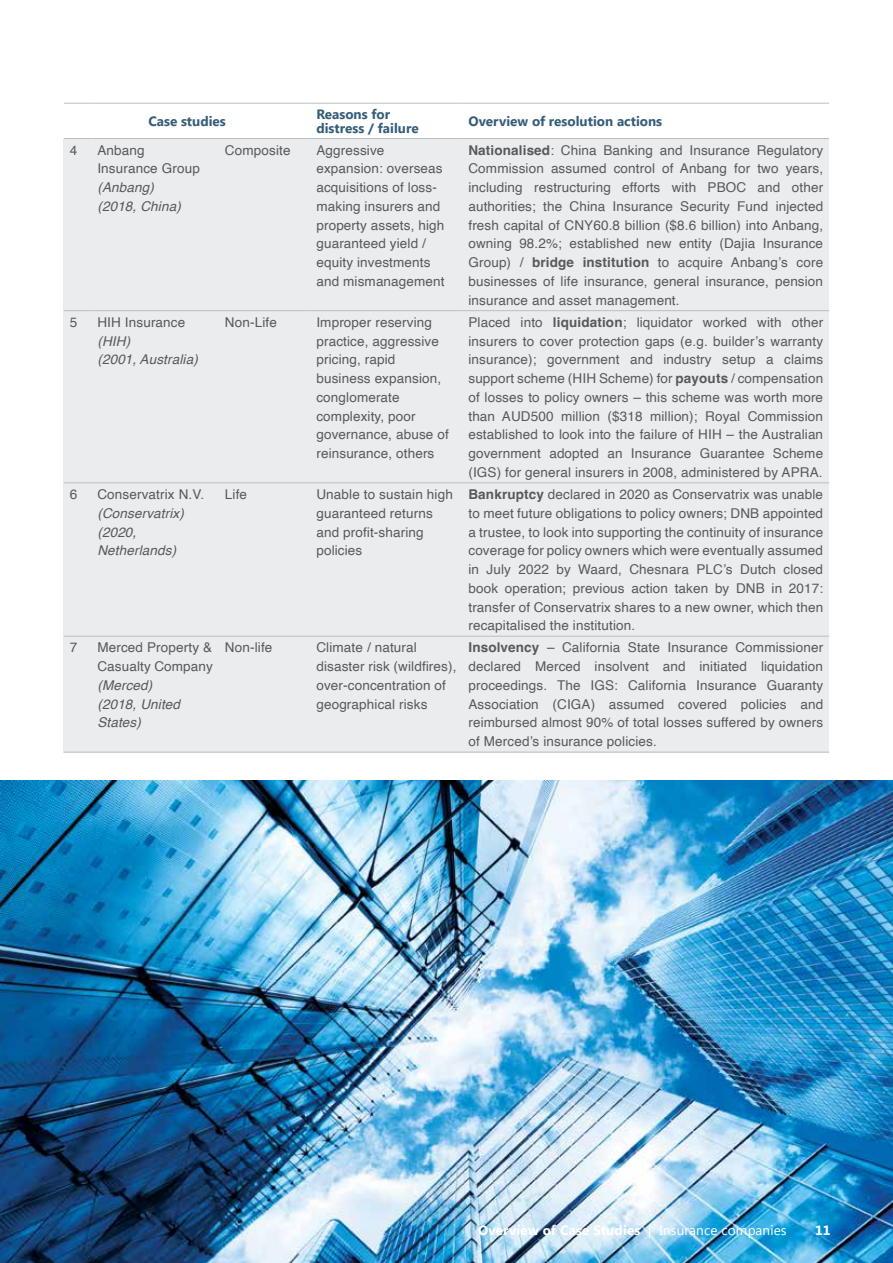
<style>
.page{position:relative;width:893px;height:1263px;background:#fff}
.page>*{position:absolute;margin:0;border:0;box-sizing:border-box;transform-origin:0 0}
.t1{font:13.5px/18.8px "Helvetica";letter-spacing:.01em;color:#58595b}
.t2{font:italic 13.5px/18.8px "Helvetica";letter-spacing:.01em;color:#58595b}
.t3{font:700 13.5px/13.5px "Segoe UI";color:#345d78}
.t4{font:700 13.5px "Segoe UI";letter-spacing:.01em;color:#fff}
.s1{font-weight:700}
.s2{font-weight:400}
</style>
<div class="page">
<div style="left:64px;top:139px;width:765px;height:613px;background:#eaeced"></div>
<svg style="left:64px;top:103px;width:27px;height:1px"></svg>
<hr style="left:91px;top:103px;width:128px;height:1px;background:#bcbec0">
<hr style="left:219px;top:103px;width:91px;height:1px;background:#bcbec0">
<hr style="left:310px;top:103px;width:152px;height:1px;background:#bcbec0">
<hr style="left:462px;top:103px;width:367px;height:1px;background:#bcbec0">
<hr style="left:462px;top:636px;width:367px;height:1px;background:#bcbec0">
<hr style="left:462px;top:752px;width:367px;height:1px;background:#bcbec0">
<hr style="left:91px;top:636px;width:128px;height:1px;background:#bcbec0">
<hr style="left:219px;top:636px;width:91px;height:1px;background:#bcbec0">
<hr style="left:310px;top:636px;width:152px;height:1px;background:#bcbec0">
<hr style="left:91px;top:752px;width:128px;height:1px;background:#bcbec0">
<hr style="left:219px;top:752px;width:91px;height:1px;background:#bcbec0">
<hr style="left:310px;top:752px;width:152px;height:1px;background:#bcbec0">
<svg style="left:64px;top:636px;width:27px;height:1px"></svg>
<svg style="left:64px;top:752px;width:27px;height:1px"></svg>
<svg style="left:64px;top:138px;width:27px;height:1px"></svg>
<hr style="left:91px;top:138px;width:128px;height:1px;background:#bcbec0">
<hr style="left:219px;top:138px;width:91px;height:1px;background:#bcbec0">
<hr style="left:310px;top:138px;width:152px;height:1px;background:#bcbec0">
<hr style="left:462px;top:138px;width:367px;height:1px;background:#bcbec0">
<svg style="left:64px;top:310px;width:27px;height:1px"></svg>
<hr style="left:91px;top:310px;width:128px;height:1px;background:#bcbec0">
<hr style="left:219px;top:310px;width:91px;height:1px;background:#bcbec0">
<hr style="left:310px;top:310px;width:152px;height:1px;background:#bcbec0">
<hr style="left:462px;top:310px;width:367px;height:1px;background:#bcbec0">
<svg style="left:64px;top:482px;width:27px;height:1px"></svg>
<hr style="left:91px;top:482px;width:128px;height:1px;background:#bcbec0">
<hr style="left:219px;top:482px;width:91px;height:1px;background:#bcbec0">
<hr style="left:310px;top:482px;width:152px;height:1px;background:#bcbec0">
<hr style="left:462px;top:482px;width:367px;height:1px;background:#bcbec0">
<img style="left:0;top:781px;width:893px;height:482px">
<p class="t3" style="left:148px;top:114px;width:79px">Case studies</p>
<p class="t3" style="left:316px;top:108px;width:104px">Reasons for distress / failure</p>
<p class="t3" style="left:468px;top:114px;width:195px">Overview of resolution actions</p>
<p class="t1" style="left:70px;top:141px;width:9px">4</p>
<p class="t1" style="left:97px;top:141px;width:104px">Anbang<br>Insurance Group</p>
<p class="t2" style="left:97px;top:178px;width:85px">(Anbang) (2018, China)</p>
<p class="t1" style="left:225px;top:141px;width:67px">Composite</p>
<p class="t1" style="left:316px;top:141px;width:130px">Aggressive expansion: overseas acquisitions of loss&shy;making insurers and property assets, high guaranteed yield / equity investments and mismanagement</p>
<p class="t1" style="left:468px;top:141px;width:356px;text-align:justify"><span class="s1">Nationalised</span>: China Banking and Insurance Regulatory Commission assumed control of Anbang for two years, including restructuring efforts with PBOC and other authorities; the China Insurance Security Fund injected fresh capital of CNY60.8 billion ($8.6 billion) into Anbang, owning 98.2%; established new entity (Dajia Insurance Group) / <span class="s1">bridge institution</span> to acquire Anbang’s core businesses of life insurance, general insurance, pension insurance and asset management.</p>
<p class="t1" style="left:70px;top:313px;width:9px">5</p>
<p class="t1" style="left:97px;top:313px;width:89px">HIH Insurance</p>
<p class="t2" style="left:97px;top:332px;width:102px">(HIH)<br>(2001, Australia)</p>
<p class="t1" style="left:225px;top:313px;width:53px">Non-Life</p>
<p class="t1" style="left:316px;top:313px;width:134px">Improper reserving practice, aggressive pricing, rapid business expansion, conglomerate complexity, poor governance, abuse of reinsurance, others</p>
<p class="t1" style="left:468px;top:313px;width:356px;text-align:justify">Placed into <span class="s1">liquidation</span>; liquidator worked with other insurers to cover protection gaps (e.g. builder’s warranty insurance); government and industry setup a claims support scheme (HIH Scheme) for <span class="s1">payouts</span> / compensation of losses to policy owners – this scheme was worth more than AUD500 million ($318 million); Royal Commission established to look into the failure of HIH – the Australian government adopted an Insurance Guarantee Scheme (IGS) for general insurers in 2008, administered by APRA.</p>
<p class="t1" style="left:70px;top:485px;width:9px">6</p>
<p class="t1" style="left:97px;top:485px;width:108px">Conservatrix N.V.</p>
<p class="t2" style="left:97px;top:504px;width:88px">(Conservatrix) (2020,<br>Netherlands)</p>
<p class="t1" style="left:225px;top:485px;width:24px">Life</p>
<p class="t1" style="left:316px;top:485px;width:138px">Unable to sustain high guaranteed returns and profit-sharing policies</p>
<p class="t1" style="left:468px;top:485px;width:356px;text-align:justify"><span class="s1">Bankruptcy</span> declared in 2020 as Conservatrix was unable to meet future obligations to policy owners; DNB appointed a trustee, to look into supporting the continuity of insurance coverage for policy owners which were eventually assumed in July 2022 by Waard, Chesnara PLC’s Dutch closed book operation; previous action taken by DNB in 2017: transfer of Conservatrix shares to a new owner, which then recapitalised the institution.</p>
<p class="t1" style="left:70px;top:639px;width:9px">7</p>
<p class="t1" style="left:97px;top:639px;width:117px">Merced Property &amp;<br>Casualty Company</p>
<p class="t2" style="left:97px;top:676px;width:84px">(Merced) (2018, United<br>States)</p>
<p class="t1" style="left:225px;top:639px;width:49px">Non-life</p>
<p class="t1" style="left:316px;top:639px;width:141px">Climate / natural disaster risk (wildfires), over-concentration of geographical risks</p>
<p class="t1" style="left:468px;top:639px;width:356px;text-align:justify"><span class="s1">Insolvency</span> – California State Insurance Commissioner declared Merced insolvent and initiated liquidation proceedings. The IGS: California Insurance Guaranty Association (CIGA) assumed covered policies and reimbursed almost 90% of total losses suffered by owners of Merced’s insurance policies.</p>
<p class="t4" style="left:478px;top:1222px;width:310px">Overview of Case Studies <span class="s2">| Insurance companies</span></p>
<p class="t4" style="left:815px;top:1222px;width:17px">11</p>
</div>
